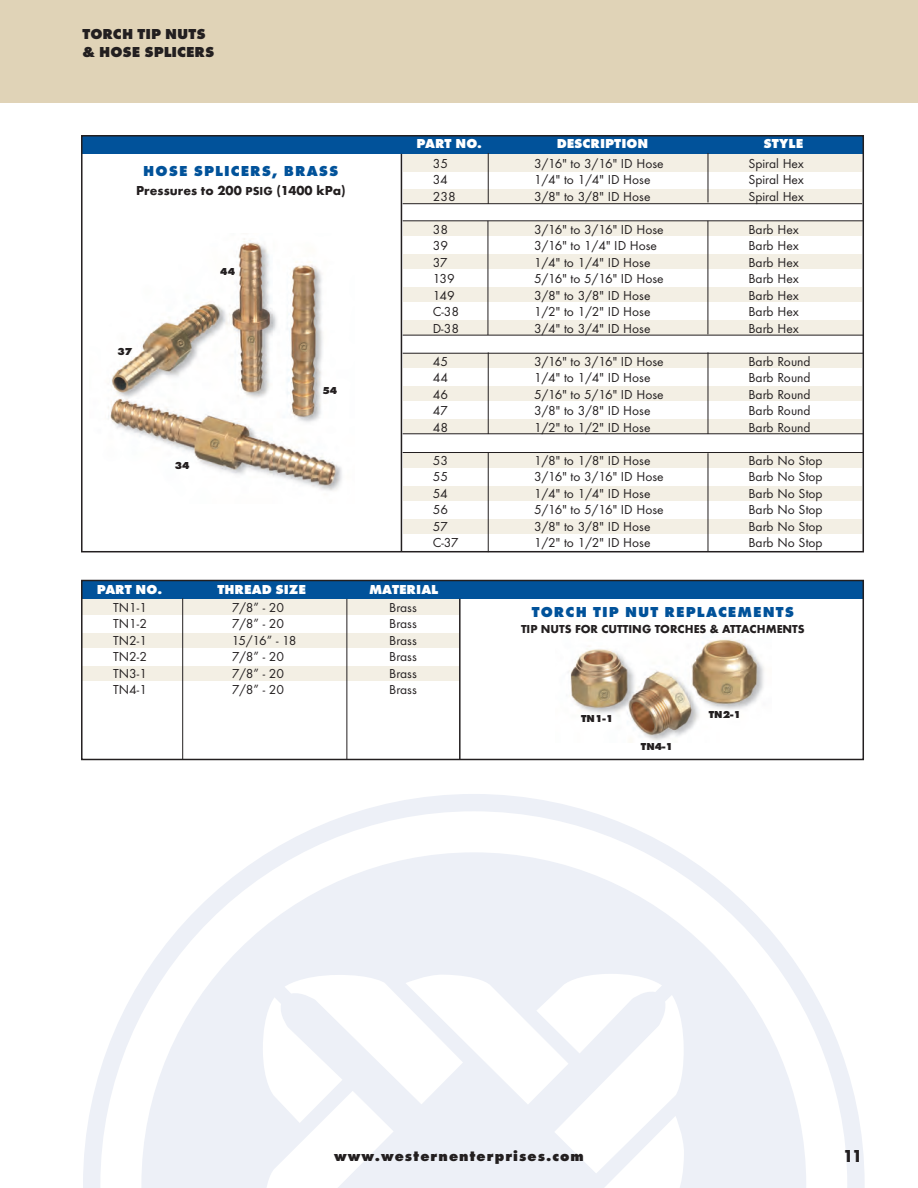
<style>
.page{position:relative;width:918px;height:1188px;background:#fff}
.page>*{position:absolute;margin:0;border:0;box-sizing:border-box;transform-origin:0 0}
.t1{font:700 18px "Futura T";color:#231f20}
.t2{font:800 15px "Futura T";letter-spacing:.07em;color:#01529a}
.t3{font:800 15px "Futura T";letter-spacing:.065em;color:#231f20}
.t4{font:800 15px/18px "Futura T";color:#231f20}
.t5{font:13.5px "Futura T";color:#231f20}
.t6{font:800 13.5px "Futura T";color:#fff}
.t7{font:700 13.5px "Futura T";color:#231f20}
.t8{font:700 12px "Futura T";color:#231f20}
.t9{font:800 10.5px "Futura T";color:#231f20}
.s1{font-size:12px}
</style>
<div class="page">
<div style="left:0;top:0;width:918px;height:104px;background:#e0d3b7"></div>
<svg style="left:83px;top:794px;width:782px;height:394px"></svg>
<div style="left:403px;top:152px;width:459px;height:19px;background:#f3efe4"></div>
<div style="left:82px;top:598px;width:378px;height:17px;background:#f3efe4"></div>
<div style="left:82px;top:633px;width:378px;height:15px;background:#f3efe4"></div>
<div style="left:82px;top:666px;width:378px;height:15px;background:#f3efe4"></div>
<div style="left:81px;top:581px;width:783px;height:18px;background:#01529a"></div>
<hr style="left:182px;top:598px;width:1px;height:162px;background:#231f20">
<hr style="left:346px;top:599px;width:1px;height:161px;background:#231f20">
<div style="left:81px;top:136px;width:783px;height:18px;background:#01529a"></div>
<img style="left:108px;top:238px;width:234px;height:253px">
<div style="left:403px;top:453px;width:459px;height:15px;background:#f3efe4"></div>
<div style="left:403px;top:486px;width:459px;height:15px;background:#f3efe4"></div>
<div style="left:403px;top:519px;width:459px;height:15px;background:#f3efe4"></div>
<div style="left:403px;top:354px;width:459px;height:14px;background:#f3efe4"></div>
<div style="left:403px;top:386px;width:459px;height:15px;background:#f3efe4"></div>
<div style="left:403px;top:419px;width:459px;height:15px;background:#f3efe4"></div>
<div style="left:403px;top:221px;width:459px;height:15px;background:#f3efe4"></div>
<div style="left:403px;top:254px;width:459px;height:15px;background:#f3efe4"></div>
<div style="left:403px;top:287px;width:459px;height:15px;background:#f3efe4"></div>
<div style="left:403px;top:320px;width:459px;height:15px;background:#f3efe4"></div>
<div style="left:403px;top:189px;width:459px;height:15px;background:#f3efe4"></div>
<hr style="left:488px;top:221px;width:1px;height:114px;background:#231f20">
<hr style="left:708px;top:221px;width:1px;height:113px;background:#231f20">
<hr style="left:403px;top:335px;width:461px;height:1px;background:#231f20">
<hr style="left:403px;top:433px;width:461px;height:1px;background:#231f20">
<hr style="left:708px;top:352px;width:1px;height:82px;background:#231f20">
<hr style="left:708px;top:453px;width:1px;height:98px;background:#231f20">
<hr style="left:488px;top:352px;width:1px;height:82px;background:#231f20">
<hr style="left:488px;top:453px;width:1px;height:99px;background:#231f20">
<hr style="left:403px;top:353px;width:461px;height:1px;background:#231f20">
<hr style="left:403px;top:452px;width:461px;height:1px;background:#231f20">
<hr style="left:403px;top:203px;width:459px;height:1px;background:#231f20">
<hr style="left:403px;top:220px;width:461px;height:1px;background:#231f20">
<hr style="left:708px;top:153px;width:1px;height:49px;background:#231f20">
<hr style="left:488px;top:153px;width:1px;height:51px;background:#231f20">
<img style="left:568px;top:637px;width:196px;height:104px">
<hr style="left:401px;top:154px;width:1px;height:397px;background:#231f20">
<div style="left:81px;top:135px;width:783px;height:417px;border:2px solid #231f20"></div>
<hr style="left:459px;top:599px;width:2px;height:161px;background:#231f20">
<div style="left:81px;top:580px;width:783px;height:180px;border:2px solid #231f20"></div>
<p class="t4" style="left:82px;top:24px;width:133px">TORCH TIP NUTS &amp; HOSE SPLICERS</p>
<p class="t2" style="left:143px;top:162px;width:197px">HOSE SPLICERS, BRASS</p>
<p class="t7" style="left:136px;top:182px;width:211px">Pressures to 200 <span class="s1">PSIG</span> (1400 kPa)</p>
<p class="t9" style="left:118px;top:345px;width:16px">37</p>
<p class="t9" style="left:220px;top:265px;width:16px">44</p>
<p class="t9" style="left:175px;top:459px;width:16px">34</p>
<p class="t9" style="left:322px;top:385px;width:16px">54</p>
<p class="t6" style="left:417px;top:136px;width:67px">PART NO.</p>
<p class="t6" style="left:557px;top:136px;width:93px">DESCRIPTION</p>
<p class="t6" style="left:763px;top:136px;width:41px">STYLE</p>
<p class="t5" style="left:433px;top:155px;width:17px">35</p>
<p class="t5" style="left:534px;top:155px;width:131px">3/16" to 3/16" ID Hose</p>
<p class="t5" style="left:748px;top:155px;width:57px">Spiral Hex</p>
<p class="t5" style="left:433px;top:172px;width:17px">34</p>
<p class="t5" style="left:534px;top:172px;width:118px">1/4" to 1/4" ID Hose</p>
<p class="t5" style="left:748px;top:172px;width:57px">Spiral Hex</p>
<p class="t5" style="left:433px;top:188px;width:24px">238</p>
<p class="t5" style="left:534px;top:188px;width:118px">3/8" to 3/8" ID Hose</p>
<p class="t5" style="left:748px;top:188px;width:57px">Spiral Hex</p>
<p class="t5" style="left:433px;top:221px;width:17px">38</p>
<p class="t5" style="left:534px;top:221px;width:131px">3/16" to 3/16" ID Hose</p>
<p class="t5" style="left:748px;top:221px;width:52px">Barb Hex</p>
<p class="t5" style="left:433px;top:238px;width:17px">39</p>
<p class="t5" style="left:534px;top:238px;width:125px">3/16" to 1/4" ID Hose</p>
<p class="t5" style="left:748px;top:238px;width:52px">Barb Hex</p>
<p class="t5" style="left:433px;top:254px;width:16px">37</p>
<p class="t5" style="left:534px;top:254px;width:118px">1/4" to 1/4" ID Hose</p>
<p class="t5" style="left:748px;top:254px;width:52px">Barb Hex</p>
<p class="t5" style="left:433px;top:271px;width:23px">139</p>
<p class="t5" style="left:534px;top:271px;width:131px">5/16" to 5/16" ID Hose</p>
<p class="t5" style="left:748px;top:271px;width:52px">Barb Hex</p>
<p class="t5" style="left:433px;top:287px;width:23px">149</p>
<p class="t5" style="left:534px;top:287px;width:118px">3/8" to 3/8" ID Hose</p>
<p class="t5" style="left:748px;top:287px;width:52px">Barb Hex</p>
<p class="t5" style="left:433px;top:304px;width:28px">C-38</p>
<p class="t5" style="left:534px;top:304px;width:118px">1/2" to 1/2" ID Hose</p>
<p class="t5" style="left:748px;top:304px;width:52px">Barb Hex</p>
<p class="t5" style="left:433px;top:320px;width:28px">D-38</p>
<p class="t5" style="left:534px;top:320px;width:118px">3/4" to 3/4" ID Hose</p>
<p class="t5" style="left:748px;top:320px;width:52px">Barb Hex</p>
<p class="t5" style="left:433px;top:353px;width:17px">45</p>
<p class="t5" style="left:534px;top:353px;width:131px">3/16" to 3/16" ID Hose</p>
<p class="t5" style="left:748px;top:353px;width:64px">Barb Round</p>
<p class="t5" style="left:433px;top:370px;width:17px">44</p>
<p class="t5" style="left:534px;top:370px;width:118px">1/4" to 1/4" ID Hose</p>
<p class="t5" style="left:748px;top:370px;width:64px">Barb Round</p>
<p class="t5" style="left:433px;top:386px;width:17px">46</p>
<p class="t5" style="left:534px;top:386px;width:131px">5/16" to 5/16" ID Hose</p>
<p class="t5" style="left:748px;top:386px;width:64px">Barb Round</p>
<p class="t5" style="left:433px;top:403px;width:16px">47</p>
<p class="t5" style="left:534px;top:403px;width:118px">3/8" to 3/8" ID Hose</p>
<p class="t5" style="left:748px;top:403px;width:64px">Barb Round</p>
<p class="t5" style="left:433px;top:419px;width:17px">48</p>
<p class="t5" style="left:534px;top:419px;width:118px">1/2" to 1/2" ID Hose</p>
<p class="t5" style="left:748px;top:419px;width:64px">Barb Round</p>
<p class="t5" style="left:433px;top:452px;width:17px">53</p>
<p class="t5" style="left:534px;top:452px;width:118px">1/8" to 1/8" ID Hose</p>
<p class="t5" style="left:748px;top:452px;width:76px">Barb No Stop</p>
<p class="t5" style="left:433px;top:469px;width:17px">55</p>
<p class="t5" style="left:534px;top:469px;width:131px">3/16" to 3/16" ID Hose</p>
<p class="t5" style="left:748px;top:469px;width:76px">Barb No Stop</p>
<p class="t5" style="left:433px;top:485px;width:17px">54</p>
<p class="t5" style="left:534px;top:485px;width:118px">1/4" to 1/4" ID Hose</p>
<p class="t5" style="left:748px;top:485px;width:76px">Barb No Stop</p>
<p class="t5" style="left:433px;top:502px;width:17px">56</p>
<p class="t5" style="left:534px;top:502px;width:131px">5/16" to 5/16" ID Hose</p>
<p class="t5" style="left:748px;top:502px;width:76px">Barb No Stop</p>
<p class="t5" style="left:433px;top:518px;width:16px">57</p>
<p class="t5" style="left:534px;top:518px;width:118px">3/8" to 3/8" ID Hose</p>
<p class="t5" style="left:748px;top:518px;width:76px">Barb No Stop</p>
<p class="t5" style="left:433px;top:535px;width:27px">C-37</p>
<p class="t5" style="left:534px;top:535px;width:118px">1/2" to 1/2" ID Hose</p>
<p class="t5" style="left:748px;top:535px;width:76px">Barb No Stop</p>
<p class="t6" style="left:97px;top:582px;width:67px">PART NO.</p>
<p class="t6" style="left:217px;top:582px;width:90px">THREAD SIZE</p>
<p class="t6" style="left:369px;top:582px;width:71px">MATERIAL</p>
<p class="t5" style="left:113px;top:599px;width:35px">TN1-1</p>
<p class="t5" style="left:232px;top:599px;width:54px">7/8” - 20</p>
<p class="t5" style="left:389px;top:599px;width:29px">Brass</p>
<p class="t5" style="left:113px;top:616px;width:35px">TN1-2</p>
<p class="t5" style="left:232px;top:616px;width:54px">7/8” - 20</p>
<p class="t5" style="left:389px;top:616px;width:29px">Brass</p>
<p class="t5" style="left:113px;top:632px;width:35px">TN2-1</p>
<p class="t5" style="left:232px;top:632px;width:66px">15/16” - 18</p>
<p class="t5" style="left:389px;top:632px;width:29px">Brass</p>
<p class="t5" style="left:113px;top:649px;width:35px">TN2-2</p>
<p class="t5" style="left:232px;top:649px;width:54px">7/8” - 20</p>
<p class="t5" style="left:389px;top:649px;width:29px">Brass</p>
<p class="t5" style="left:113px;top:665px;width:35px">TN3-1</p>
<p class="t5" style="left:232px;top:665px;width:54px">7/8” - 20</p>
<p class="t5" style="left:389px;top:665px;width:29px">Brass</p>
<p class="t5" style="left:113px;top:682px;width:35px">TN4-1</p>
<p class="t5" style="left:232px;top:682px;width:54px">7/8” - 20</p>
<p class="t5" style="left:389px;top:682px;width:29px">Brass</p>
<p class="t2" style="left:532px;top:603px;width:264px">TORCH TIP NUT REPLACEMENTS</p>
<p class="t8" style="left:521px;top:622px;width:285px">TIP NUTS FOR CUTTING TORCHES &amp; ATTACHMENTS</p>
<p class="t9" style="left:581px;top:712px;width:34px">TN1-1</p>
<p class="t9" style="left:641px;top:741px;width:34px">TN4-1</p>
<p class="t9" style="left:709px;top:708px;width:34px">TN2-1</p>
<p class="t3" style="left:334px;top:1147px;width:251px">www.westernenterprises.com</p>
<h1 class="t1" style="left:843px;top:1145px;width:21px">11</h1>
</div>
